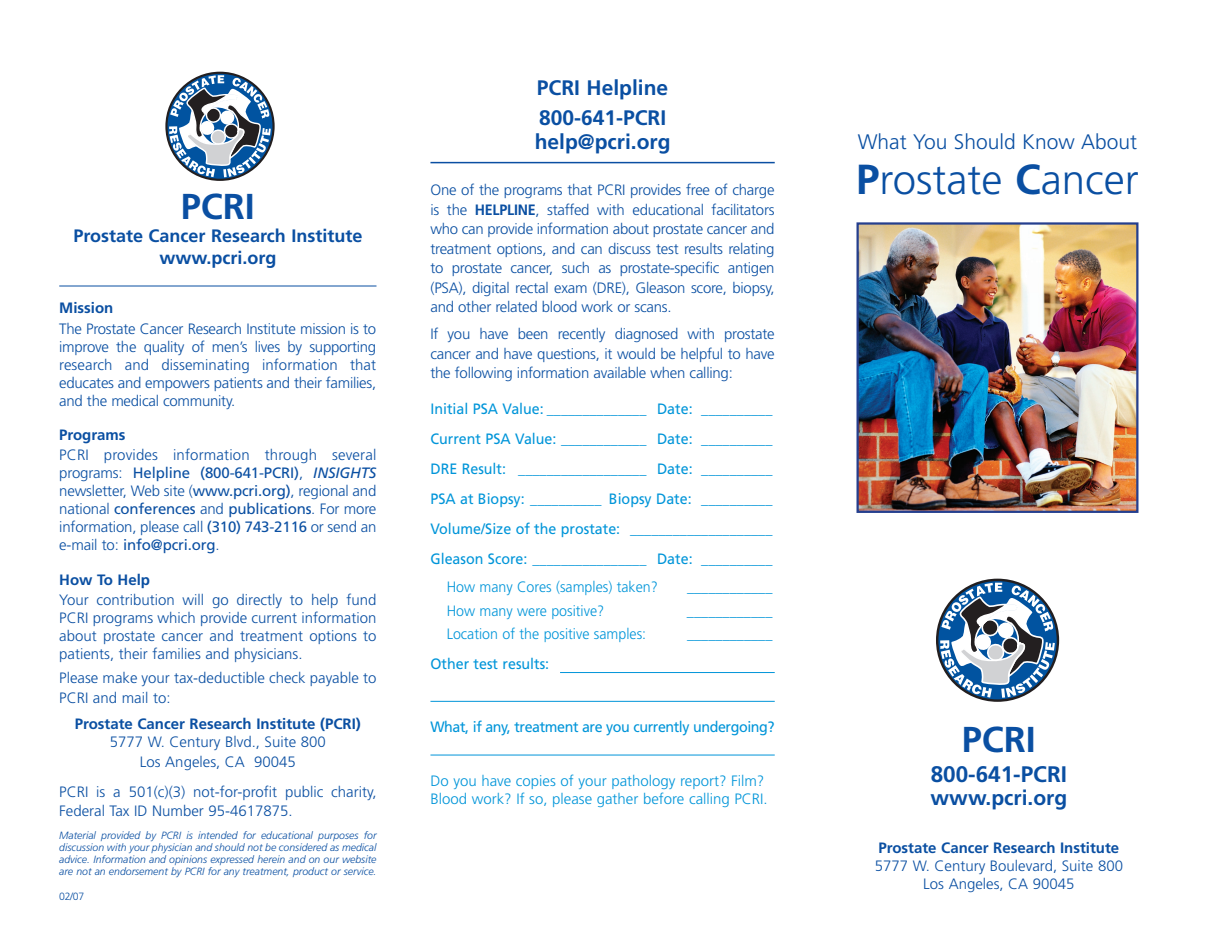
<style>
.page{position:relative;width:1215px;height:945px;background:#fff}
.page>*{position:absolute;margin:0;border:0;box-sizing:border-box;transform-origin:0 0}
.t1{font:300 42px "Frutiger";color:#0a4fa2}
.t2{font:700 36px "Frutiger";color:#0a4fa2}
.t3{font:700 22.5px "Frutiger";color:#0a4fa2}
.t4{font:700 21px/29.4px "Frutiger";color:#0a4fa2}
.t5{font:300 21px "Frutiger";color:#0a4fa2}
.t6{font:700 18px/22.5px "Frutiger";color:#0a4fa2;text-align:center}
.t7{font:300 15px/18px "Frutiger";color:#0a4fa2;text-align:justify}
.t8{font:15px/29.8px "Frutiger";color:#0095d9;text-align:justify;scale:.95 1}
.t9{font:300 15px "Frutiger";color:#0095d9;scale:.95 1}
.t10{font:700 15px "Frutiger";color:#0a4fa2}
.t11{font:300 15px/18px "Frutiger";color:#0095d9}
.t12{font:15px "Frutiger";letter-spacing:-.03em;color:#0095d9;scale:.95 1}
.t13{font:italic 300 10.5px/12px "Frutiger";color:#0a4fa2;text-align:justify}
.t14{font:300 10.5px "Frutiger";color:#0a4fa2}
.s1{font-weight:400}
.s2{font-weight:400;font-style:italic}
.s3{font-weight:700}
</style>
<div class="page">
<hr style="left:430px;top:162px;width:345px;height:1px;background:#0a4fa2">
<hr style="left:560px;top:672px;width:215px;height:1px;background:#0095d9">
<hr style="left:430px;top:701px;width:345px;height:1px;background:#0095d9">
<hr style="left:430px;top:755px;width:345px;height:1px;background:#0095d9">
<div style="left:936px;top:579px;width:123px;height:123px;border:2px solid #231f20;border-radius:50%"></div>
<svg style="left:940px;top:583px;width:115px;height:115px"></svg>
<div style="left:165px;top:72px;width:110px;height:109px;border:2px solid #231f20;border-radius:50%"></div>
<svg style="left:169px;top:75px;width:102px;height:102px"></svg>
<hr style="left:59px;top:286px;width:317px;height:1px;background:#0a4fa2">
<img style="left:859px;top:225px;width:276px;height:285px">
<div style="left:856px;top:222px;width:282px;height:291px;border:2px solid #253f8e"></div>
<h2 class="t2" style="left:181px;top:185px;width:76px">PCRI</h2>
<p class="t6" style="left:73px;top:224px;width:290px">Prostate Cancer Research Institute www.pcri.org</p>
<p class="t10" style="left:59px;top:299px;width:56px">Mission</p>
<p class="t7" style="left:59px;top:320px;width:319px">The Prostate Cancer Research Institute mission is to improve the quality of men’s lives by supporting research and disseminating information that educates and empowers patients and their families, and the medical community.</p>
<p class="t10" style="left:59px;top:426px;width:68px">Programs</p>
<p class="t7" style="left:59px;top:446px;width:319px">PCRI provides information through several programs: <span class="s1">Helpline (800-641-PCRI)</span>, <span class="s2">INSIGHTS </span>newsletter, Web site (<span class="s1">www.pcri.org)</span>, regional and national <span class="s1">conferences</span> and <span class="s1">publications</span>. For more information, please call <span class="s1">(310) 743-2116</span> or send an e-mail to: <span class="s1">info@pcri.org</span>.</p>
<p class="t10" style="left:59px;top:571px;width:92px">How To Help</p>
<p class="t7" style="left:59px;top:591px;width:319px">Your contribution will go directly to help fund PCRI programs which provide current information about prostate cancer and treatment options to patients, their families and physicians.</p>
<p class="t7" style="left:59px;top:668px;width:319px;line-height:19.5px">Please make your tax-deductible check payable to<br>PCRI and mail to:</p>
<p class="t10" style="left:75px;top:715px;width:288px">Prostate Cancer Research Institute (PCRI)</p>
<p class="t7" style="left:110px;top:732px;width:218px;line-height:19.5px;text-align:center">5777 W. Century Blvd., Suite 800<br>Los Angeles, CA 90045</p>
<p class="t7" style="left:59px;top:782px;width:319px;line-height:19.5px">PCRI is a 501(c)(3) not-for-profit public charity,<br>Federal Tax ID Number 95-4617875.</p>
<p class="t13" style="left:59px;top:830px;width:319px">Material provided by PCRI is intended for educational purposes for discussion with your physician and should not be considered as medical advice. Information and opinions expressed herein and on our website are not an endorsement by PCRI for any treatment, product or service.</p>
<p class="t14" style="left:59px;top:890px;width:27px">02/07</p>
<h3 class="t4" style="left:537px;top:73px;width:133px">PCRI Helpline<br>800-641-PCRI</h3>
<h3 class="t4" style="left:535px;top:127px;width:137px">help@pcri.org</h3>
<p class="t7" style="left:430px;top:180px;width:346px;line-height:19.5px">One of the programs that PCRI provides free of charge is the <span class="s3">HELPLINE</span>, staffed with educational facilitators who can provide information about prostate cancer and treatment options, and can discuss test results relating to prostate cancer, such as prostate-specific antigen (PSA), digital rectal exam (DRE), Gleason score, biopsy, and other related blood work or scans.</p>
<p class="t7" style="left:430px;top:325px;width:346px;line-height:19.5px">If you have been recently diagnosed with prostate cancer and have questions, it would be helpful to have the following information available when calling:</p>
<p class="t8" style="left:430px;top:394px;width:362px">Initial PSA Value: ______________ Date: __________ Current PSA Value: ____________ Date: __________ DRE Result: __________________ Date: __________ PSA at Biopsy: __________ Biopsy Date: __________ Volume/Size of the prostate: ____________________ Gleason Score: ________________ Date: __________</p>
<p class="t9" style="left:447px;top:579px;width:224px">How many Cores (samples) taken?</p>
<p class="t9" style="left:687px;top:579px;width:91px">____________</p>
<p class="t9" style="left:447px;top:602px;width:168px">How many were positive?</p>
<p class="t9" style="left:687px;top:602px;width:91px">____________</p>
<p class="t9" style="left:447px;top:626px;width:212px">Location of the positive samples:</p>
<p class="t9" style="left:687px;top:626px;width:91px">____________</p>
<p class="t8" style="left:430px;top:649px;width:127px">Other test results:</p>
<p class="t12" style="left:430px;top:718px;width:364px">What, if any, treatment are you currently undergoing?</p>
<p class="t11" style="left:430px;top:772px;width:339px">Do you have copies of your pathology report? Film?<br>Blood work? If so, please gather before calling PCRI.</p>
<h3 class="t5" style="left:858px;top:130px;width:281px">What You Should Know About</h3>
<h1 class="t1" style="left:856px;top:156px;width:284px"><span class="s3">P</span>rostate <span class="s3">C</span>ancer</h1>
<h2 class="t2" style="left:962px;top:719px;width:76px">PCRI</h2>
<h3 class="t3" style="left:931px;top:761px;width:138px">800-641-PCRI</h3>
<h3 class="t4" style="left:931px;top:783px;width:138px">www.pcri.org</h3>
<p class="t10" style="left:879px;top:839px;width:242px">Prostate Cancer Research Institute</p>
<p class="t7" style="left:875px;top:857px;width:250px;text-align:center">5777 W. Century Boulevard, Suite 800<br>Los Angeles, CA 90045</p>
</div>
